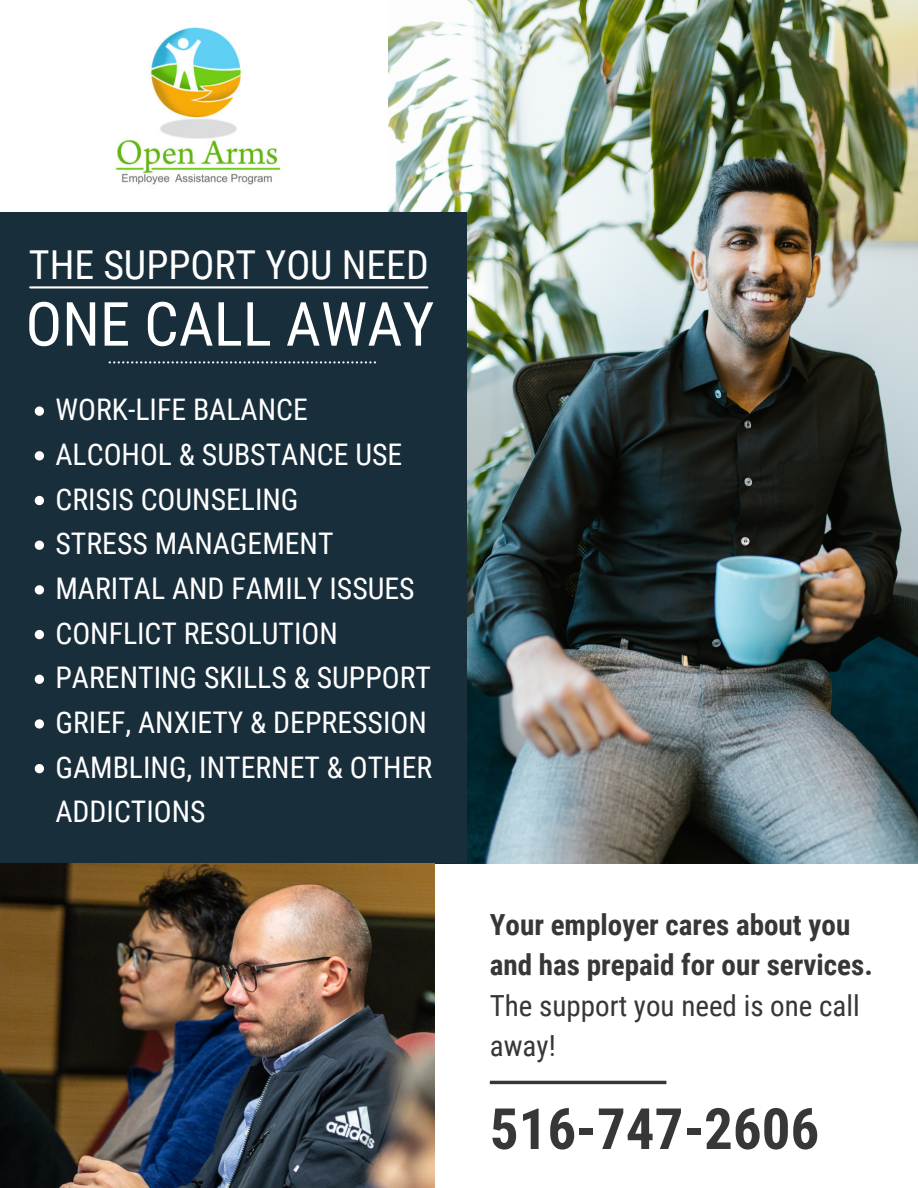
<style>
.page{position:relative;width:918px;height:1188px;background:#fff}
.page>*{position:absolute;margin:0;border:0;box-sizing:border-box;transform-origin:0 0}
.t1{font:60.9px "Roboto Condensed";color:#fff}
.t2{font:700 57px "Roboto Condensed";color:#373737}
.t3{font:39.9px "Roboto Condensed";color:#fff}
.t4{font:29.85px/44.7px "Roboto Condensed";color:#fff}
.t5{font:700 29.1px/40.5px "Roboto Condensed";color:#373737}
.t6{font:29.1px/40.5px "Roboto Condensed";color:#373737}
</style>
<div class="page">
<img style="left:388px;top:0;width:530px;height:863px">
<svg style="left:490px;top:1081px;width:176px;height:3px"></svg>
<img style="left:0;top:863px;width:434px;height:325px">
<div style="left:0;top:213px;width:467px;height:650px;background:#192e3b"></div>
<img style="left:115px;top:27px;width:166px;height:158px">
<hr style="left:30px;top:286px;width:397px;height:3px;background:#fff">
<svg style="left:109px;top:361px;width:267px;height:2px"></svg>
<svg style="left:35px;top:407px;width:9px;height:9px"></svg>
<svg style="left:35px;top:451px;width:9px;height:9px"></svg>
<svg style="left:35px;top:496px;width:9px;height:9px"></svg>
<svg style="left:35px;top:541px;width:9px;height:9px"></svg>
<svg style="left:35px;top:585px;width:9px;height:10px"></svg>
<svg style="left:35px;top:630px;width:9px;height:9px"></svg>
<svg style="left:35px;top:675px;width:9px;height:9px"></svg>
<svg style="left:35px;top:719px;width:9px;height:10px"></svg>
<svg style="left:35px;top:764px;width:9px;height:9px"></svg>
<p class="t3" style="left:29px;top:242px;width:401px">THE SUPPORT YOU NEED</p>
<p class="t1" style="left:26px;top:289px;width:410px">ONE CALL AWAY</p>
<p class="t4" style="left:55px;top:388px;width:254px">WORK-LIFE BALANCE</p>
<p class="t4" style="left:55px;top:432px;width:348px">ALCOHOL &amp; SUBSTANCE USE</p>
<p class="t4" style="left:55px;top:477px;width:245px">CRISIS COUNSELING</p>
<p class="t4" style="left:55px;top:522px;width:280px">STRESS MANAGEMENT</p>
<p class="t4" style="left:55px;top:566px;width:361px">MARITAL AND FAMILY ISSUES</p>
<p class="t4" style="left:55px;top:611px;width:284px">CONFLICT RESOLUTION</p>
<p class="t4" style="left:55px;top:656px;width:377px">PARENTING SKILLS &amp; SUPPORT</p>
<p class="t4" style="left:55px;top:701px;width:373px">GRIEF, ANXIETY &amp; DEPRESSION</p>
<p class="t4" style="left:55px;top:745px;width:378px">GAMBLING, INTERNET &amp; OTHER<br>ADDICTIONS</p>
<p class="t5" style="left:490px;top:905px;width:385px">Your employer cares about you and has prepaid for our services.</p>
<p class="t6" style="left:490px;top:986px;width:372px">The support you need is one call away!</p>
<p class="t2" style="left:490px;top:1096px;width:331px">516-747-2606</p>
</div>
